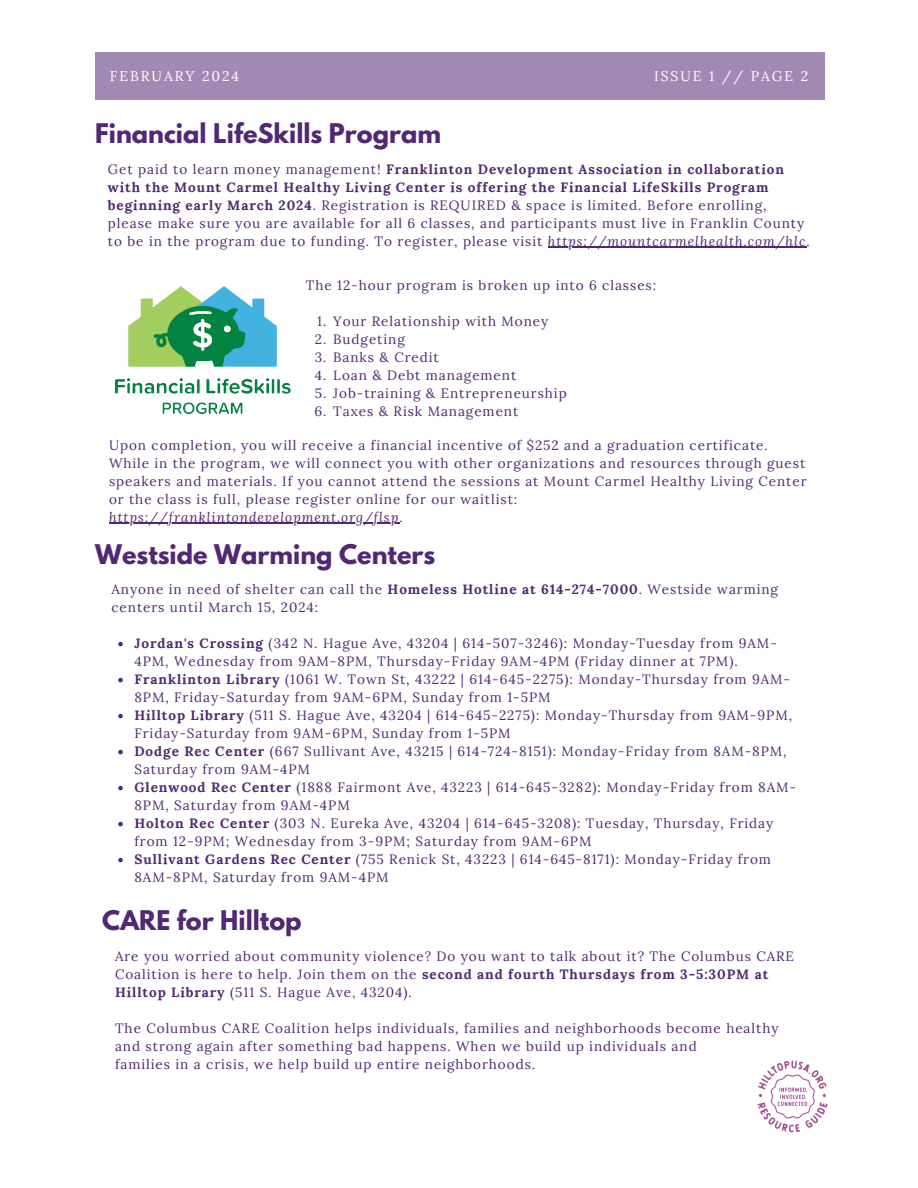
<style>
.page{position:relative;width:918px;height:1188px;background:#fff}
.page>*{position:absolute;margin:0;border:0;box-sizing:border-box;transform-origin:0 0}
.t1{font:700 24px "League Spartan";color:#522773}
.t2{font:13.95px "Lora";letter-spacing:.14em;color:#fff}
.t3{font:13.5px/18px "Lora";letter-spacing:.07em;color:#522773}
.t4{font:italic 13.5px "Lora";letter-spacing:.07em;color:#522773}
.s1{font-weight:700}
.s2{font-style:italic}
.s3{font-style:normal}
</style>
<div class="page">
<div style="left:95px;top:53px;width:730px;height:47px;background:#a08ab3"></div>
<img style="left:115px;top:286px;width:176px;height:127px">
<hr style="left:109px;top:523px;width:290px;height:1px;background:#522773">
<hr style="left:548px;top:247px;width:258px;height:1px;background:#522773">
<svg style="left:118px;top:642px;width:5px;height:4px"></svg>
<svg style="left:118px;top:678px;width:5px;height:4px"></svg>
<svg style="left:118px;top:714px;width:5px;height:4px"></svg>
<svg style="left:118px;top:750px;width:5px;height:4px"></svg>
<svg style="left:118px;top:786px;width:5px;height:4px"></svg>
<svg style="left:118px;top:822px;width:5px;height:4px"></svg>
<svg style="left:118px;top:858px;width:5px;height:4px"></svg>
<img style="left:757px;top:1060px;width:71px;height:73px">
<h2 class="t2" style="left:110px;top:67px;width:131px">FEBRUARY 2024</h2>
<h2 class="t2" style="left:654px;top:67px;width:156px">ISSUE 1 // PAGE 2</h2>
<h1 class="t1" style="left:95px;top:121px;width:347px">Financial LifeSkills Program</h1>
<p class="t3" style="left:108px;top:160px;width:703px">Get paid to learn money management! <span class="s1">Franklinton Development Association in collaboration with the Mount Carmel Healthy Living Center is offering the Financial LifeSkills Program beginning early March 2024</span>. Registration is REQUIRED &amp; space is limited. Before enrolling, please make sure you are available for all 6 classes, and participants must live in Franklin County to be in the program due to funding. To register, please visit <span class="s2">https://mountcarmelhealth.com/hlc</span>.</p>
<p class="t3" style="left:306px;top:276px;width:352px">The 12-hour program is broken up into 6 classes:</p>
<p class="t3" style="left:317px;top:312px;width:233px">1. Your Relationship with Money</p>
<p class="t3" style="left:315px;top:330px;width:91px">2. Budgeting</p>
<p class="t3" style="left:315px;top:348px;width:126px">3. Banks &amp; Credit</p>
<p class="t3" style="left:315px;top:366px;width:203px">4. Loan &amp; Debt management</p>
<p class="t3" style="left:315px;top:384px;width:253px">5. Job-training &amp; Entrepreneurship</p>
<p class="t3" style="left:314px;top:402px;width:205px">6. Taxes &amp; Risk Management</p>
<p class="t3" style="left:109px;top:436px;width:660px">Upon completion, you will receive a financial incentive of $252 and a graduation certificate.</p>
<p class="t3" style="left:109px;top:454px;width:699px;text-align:justify">While in the program, we will connect you with other organizations and resources through guest speakers and materials. If you cannot attend the sessions at Mount Carmel Healthy Living Center or the class is full, please register online for our waitlist:</p>
<p class="t4" style="left:109px;top:508px;width:295px">https://franklintondevelopment.org/flsp<span class="s3">.</span></p>
<p class="t1" style="left:95px;top:542px;width:342px">Westside Warming Centers</p>
<p class="t3" style="left:112px;top:580px;width:668px">Anyone in need of shelter can call the <span class="s1">Homeless Hotline at 614-274-7000</span>. Westside warming centers until March 15, 2024:</p>
<p class="t3" style="left:134px;top:634px;width:644px"><span class="s1">Jordan's Crossing</span> (342 N. Hague Ave, 43204 | 614-507-3246): Monday-Tuesday from 9AM-<br>4PM, Wednesday from 9AM-8PM, Thursday-Friday 9AM-4PM (Friday dinner at 7PM).</p>
<p class="t3" style="left:134px;top:670px;width:657px"><span class="s1">Franklinton Library</span> (1061 W. Town St, 43222 | 614-645-2275): Monday-Thursday from 9AM-<br>8PM, Friday-Saturday from 9AM-6PM, Sunday from 1-5PM</p>
<p class="t3" style="left:134px;top:706px;width:659px"><span class="s1">Hilltop Library</span> (511 S. Hague Ave, 43204 | 614-645-2275): Monday-Thursday from 9AM-9PM,<br>Friday-Saturday from 9AM-6PM, Sunday from 1-5PM</p>
<p class="t3" style="left:134px;top:742px;width:654px"><span class="s1">Dodge Rec Center</span> (667 Sullivant Ave, 43215 | 614-724-8151): Monday-Friday from 8AM-8PM,<br>Saturday from 9AM-4PM</p>
<p class="t3" style="left:134px;top:778px;width:663px"><span class="s1">Glenwood Rec Center</span> (1888 Fairmont Ave, 43223 | 614-645-3282): Monday-Friday from 8AM-<br>8PM, Saturday from 9AM-4PM</p>
<p class="t3" style="left:134px;top:814px;width:640px"><span class="s1">Holton Rec Center</span> (303 N. Eureka Ave, 43204 | 614-645-3208): Tuesday, Thursday, Friday from 12-9PM; Wednesday from 3-9PM; Saturday from 9AM-6PM</p>
<h1 class="t3" style="left:134px;top:850px;width:638px"><span class="s1">Sullivant Gardens Rec Center</span> (755 Renick St, 43223 | 614-645-8171): Monday-Friday from<br>8AM-8PM, Saturday from 9AM-4PM</h1>
<p class="t1" style="left:102px;top:908px;width:201px">CARE for Hilltop</p>
<p class="t3" style="left:115px;top:947px;width:680px">Are you worried about community violence? Do you want to talk about it? The Columbus CARE<br>Coalition is here to help. Join them on the <span class="s1">second and fourth Thursdays from 3-5:30PM at<br>Hilltop Library</span> (511 S. Hague Ave, 43204).</p>
<p class="t3" style="left:115px;top:1019px;width:665px">The Columbus CARE Coalition helps individuals, families and neighborhoods become healthy</p>
<p class="t3" style="left:115px;top:1037px;width:583px">and strong again after something bad happens. When we build up individuals and families in a crisis, we help build up entire neighborhoods.</p>
</div>
